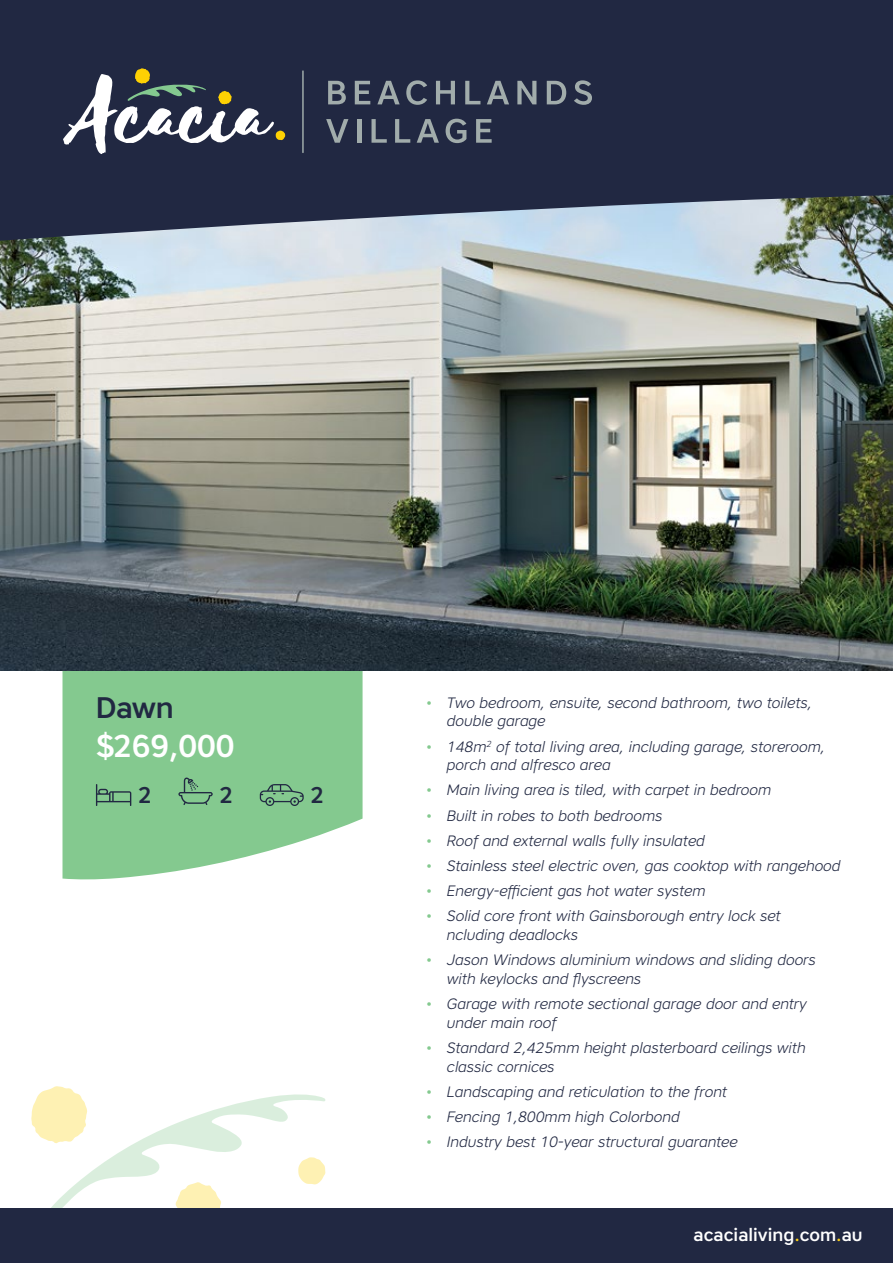
<style>
.page{position:relative;width:893px;height:1263px;background:#fff}
.page>*{position:absolute;margin:0;border:0;box-sizing:border-box;transform-origin:0 0}
.t1{font:500 31.5px "Core Sans A55";letter-spacing:-.02em;color:#fff}
.t2{font:500 29.7px "Core Sans A55";color:#212842}
.t3{font:500 22.65px "Core Sans A55";color:#212842}
.t4{font:500 18px "Core Sans A55";color:#fff}
.t5{font:italic 300 15px/18.8px "Core Sans A35";color:#212842}
.s1{color:#84c98f}
.s2{color:#fed115}
</style>
<div class="page">
<svg style="left:31px;top:1086px;width:295px;height:123px"></svg>
<svg style="left:63px;top:671px;width:300px;height:209px;background:#90ce9a"></svg>
<img style="left:0;top:242px;width:893px;height:429px">
<svg style="left:96px;top:784px;width:35px;height:22px"></svg>
<svg style="left:178px;top:777px;width:35px;height:28px"></svg>
<svg style="left:260px;top:784px;width:44px;height:22px"></svg>
<svg style="left:0;top:0;width:893px;height:242px;background:#343c54"></svg>
<svg style="left:328px;top:81px;width:18px;height:23px"></svg>
<svg style="left:355px;top:81px;width:15px;height:23px"></svg>
<svg style="left:377px;top:81px;width:23px;height:23px"></svg>
<svg style="left:406px;top:80px;width:21px;height:25px"></svg>
<svg style="left:436px;top:81px;width:19px;height:23px"></svg>
<svg style="left:465px;top:81px;width:15px;height:23px"></svg>
<svg style="left:487px;top:81px;width:22px;height:23px"></svg>
<svg style="left:517px;top:81px;width:19px;height:23px"></svg>
<svg style="left:547px;top:81px;width:19px;height:23px"></svg>
<svg style="left:574px;top:80px;width:18px;height:25px"></svg>
<svg style="left:326px;top:119px;width:22px;height:24px"></svg>
<hr style="left:357px;top:119px;width:4px;height:24px;background:#a1acab">
<svg style="left:371px;top:119px;width:16px;height:24px"></svg>
<svg style="left:395px;top:119px;width:15px;height:24px"></svg>
<svg style="left:417px;top:119px;width:22px;height:24px"></svg>
<svg style="left:446px;top:119px;width:20px;height:24px"></svg>
<svg style="left:476px;top:119px;width:16px;height:24px"></svg>
<svg style="left:63px;top:68px;width:222px;height:86px"></svg>
<hr style="left:302px;top:70px;width:2px;height:83px;background:#a1acab">
<div style="left:0;top:1209px;width:893px;height:54px;background:#212842"></div>
<h2 class="t2" style="left:96px;top:689px;width:79px">Dawn</h2>
<h1 class="t1" style="left:96px;top:725px;width:141px">$269,000</h1>
<h3 class="t3" style="left:138px;top:780px;width:15px">2</h3>
<h3 class="t3" style="left:219px;top:780px;width:15px">2</h3>
<h3 class="t3" style="left:310px;top:780px;width:15px">2</h3>
<p class="t5" style="left:447px;top:693px;width:367px;text-indent:-21px"><span class="s1">•</span> Two bedroom, ensuite, second bathroom, two toilets, double garage</p>
<p class="t5" style="left:447px;top:737px;width:380px;text-indent:-21px"><span class="s1">•</span> 148m<sup>2</sup> of total living area, including garage, storeroom, porch and alfresco area</p>
<p class="t5" style="left:426px;top:780px;width:347px"><span class="s1">•</span> Main living area is tiled, with carpet in bedroom</p>
<p class="t5" style="left:426px;top:806px;width:238px"><span class="s1">•</span> Built in robes to both bedrooms</p>
<p class="t5" style="left:426px;top:831px;width:281px"><span class="s1">•</span> Roof and external walls fully insulated</p>
<p class="t5" style="left:426px;top:856px;width:416px"><span class="s1">•</span> Stainless steel electric oven, gas cooktop with rangehood</p>
<p class="t5" style="left:426px;top:881px;width:281px"><span class="s1">•</span> Energy-efficient gas hot water system</p>
<p class="t5" style="left:447px;top:906px;width:335px;text-indent:-21px"><span class="s1">•</span> Solid core front with Gainsborough entry lock set ncluding deadlocks</p>
<p class="t5" style="left:447px;top:950px;width:370px;text-indent:-21px"><span class="s1">•</span> Jason Windows aluminium windows and sliding doors with keylocks and flyscreens</p>
<p class="t5" style="left:447px;top:994px;width:361px;text-indent:-21px"><span class="s1">•</span> Garage with remote sectional garage door and entry under main roof</p>
<p class="t5" style="left:447px;top:1038px;width:360px;text-indent:-21px"><span class="s1">•</span> Standard 2,425mm height plasterboard ceilings with classic cornices</p>
<p class="t5" style="left:426px;top:1082px;width:303px"><span class="s1">•</span> Landscaping and reticulation to the front</p>
<p class="t5" style="left:426px;top:1107px;width:255px"><span class="s1">•</span> Fencing 1,800mm high Colorbond</p>
<p class="t5" style="left:426px;top:1132px;width:313px"><span class="s1">•</span> Industry best 10-year structural guarantee</p>
<p class="t4" style="left:694px;top:1223px;width:171px">acacialiving<span class="s2">.</span>com<span class="s2">.</span>au</p>
</div>
